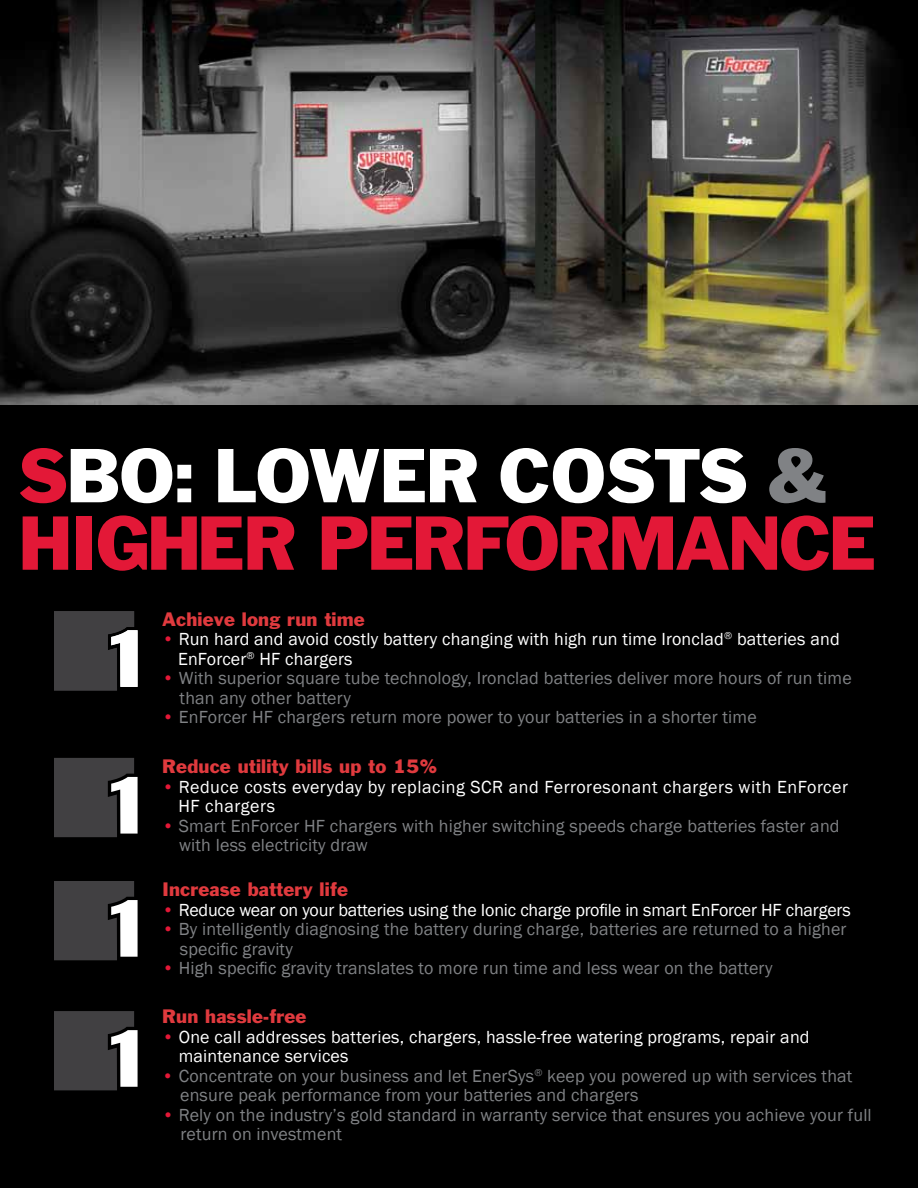
<style>
.page{position:relative;width:918px;height:1188px;background:#fff}
.page>*{position:absolute;margin:0;border:0;box-sizing:border-box;transform-origin:0 0}
.t1{font:70.5px "Franklin Gothic";color:#e31837}
.t2{font:70.5px "Franklin Gothic";color:#fff}
.t3{font:70.5px "Franklin Gothic";color:#808285}
.t4{font:18px/19.5px "Franklin Gothic";letter-spacing:.01em;color:#808285}
.t5{font:18px/19.5px "Franklin Gothic";letter-spacing:.01em;color:#fff}
.t6{font:18px/19.5px "Franklin Gothic";letter-spacing:.03em;color:#fff}
.t7{font:18px "Franklin Gothic";letter-spacing:-.01em;color:#fff}
.t8{font:18px "Franklin Gothic";letter-spacing:.01em;color:#e03a3e}
.s1{color:#e31837}
</style>
<div class="page">
<img style="left:1px;top:0;width:917px;height:405px">
<div style="left:0;top:405px;width:918px;height:783px;background:#000"></div>
<svg style="left:54px;top:611px;width:84px;height:80px;background:#5a595b"></svg>
<svg style="left:54px;top:758px;width:84px;height:79px;background:#5a595a"></svg>
<svg style="left:54px;top:881px;width:84px;height:79px;background:#5a595a"></svg>
<svg style="left:54px;top:1011px;width:84px;height:79px;background:#5a595a"></svg>
<h1 class="t2" style="left:18px;top:431px;width:531px"><span class="s1">s</span>bo: lower costs</h1>
<h1 class="t3" style="left:766px;top:431px;width:64px">&amp;</h1>
<h1 class="t1" style="left:18px;top:498px;width:47px">higher</h1>
<h1 class="t1" style="left:318px;top:498px;width:48px">per</h1>
<h1 class="t1" style="left:463px;top:498px;width:95px">formance</h1>
<p class="t8" style="left:162px;top:607px;width:204px">Achieve long run time</p>
<p class="t5" style="left:178px;top:630px;width:663px;text-indent:-16px"><span class="s1">•</span> Run hard and avoid costly battery changing with high run time Ironclad<sup>®</sup> batteries and<br>EnForcer<sup>®</sup> HF chargers</p>
<p class="t4" style="left:180px;top:669px;width:674px;text-indent:-18px"><span class="s1">•</span> With superior square tube technology, Ironclad batteries deliver more hours of run time than any other battery</p>
<p class="t4" style="left:162px;top:708px;width:596px"><span class="s1">•</span> EnForcer HF chargers return more power to your batteries in a shorter time</p>
<p class="t8" style="left:162px;top:755px;width:277px">Reduce utility bills up to 15%</p>
<p class="t6" style="left:178px;top:777px;width:671px;text-indent:-16px"><span class="s1">•</span> Reduce costs everyday by replacing SCR and Ferroresonant chargers with EnForcer<br>HF chargers</p>
<p class="t4" style="left:179px;top:816px;width:662px;text-indent:-17px"><span class="s1">•</span> Smart EnForcer HF chargers with higher switching speeds charge batteries faster and with less electricity draw</p>
<p class="t8" style="left:162px;top:878px;width:188px">Increase battery life</p>
<p class="t7" style="left:162px;top:899px;width:690px"><span class="s1">•</span> Reduce wear on your batteries using the Ionic charge profile in smart EnForcer HF chargers</p>
<p class="t4" style="left:180px;top:920px;width:668px;text-indent:-18px"><span class="s1">•</span> By intelligently diagnosing the battery during charge, batteries are returned to a higher specific gravity</p>
<p class="t4" style="left:162px;top:959px;width:612px"><span class="s1">•</span> High specific gravity translates to more run time and less wear on the battery</p>
<p class="t8" style="left:162px;top:1005px;width:146px">Run hassle-free</p>
<p class="t5" style="left:179px;top:1028px;width:632px;text-indent:-17px"><span class="s1">•</span> One call addresses batteries, chargers, hassle-free watering programs, repair and maintenance services</p>
<p class="t4" style="left:180px;top:1067px;width:674px;text-indent:-18px"><span class="s1">•</span> Concentrate on your business and let EnerSys<sup>®</sup> keep you powered up with services that ensure peak performance from your batteries and chargers</p>
<p class="t4" style="left:181px;top:1106px;width:693px;text-indent:-19px"><span class="s1">•</span> Rely on the industry’s gold standard in warranty service that ensures you achieve your full return on investment</p>
</div>
